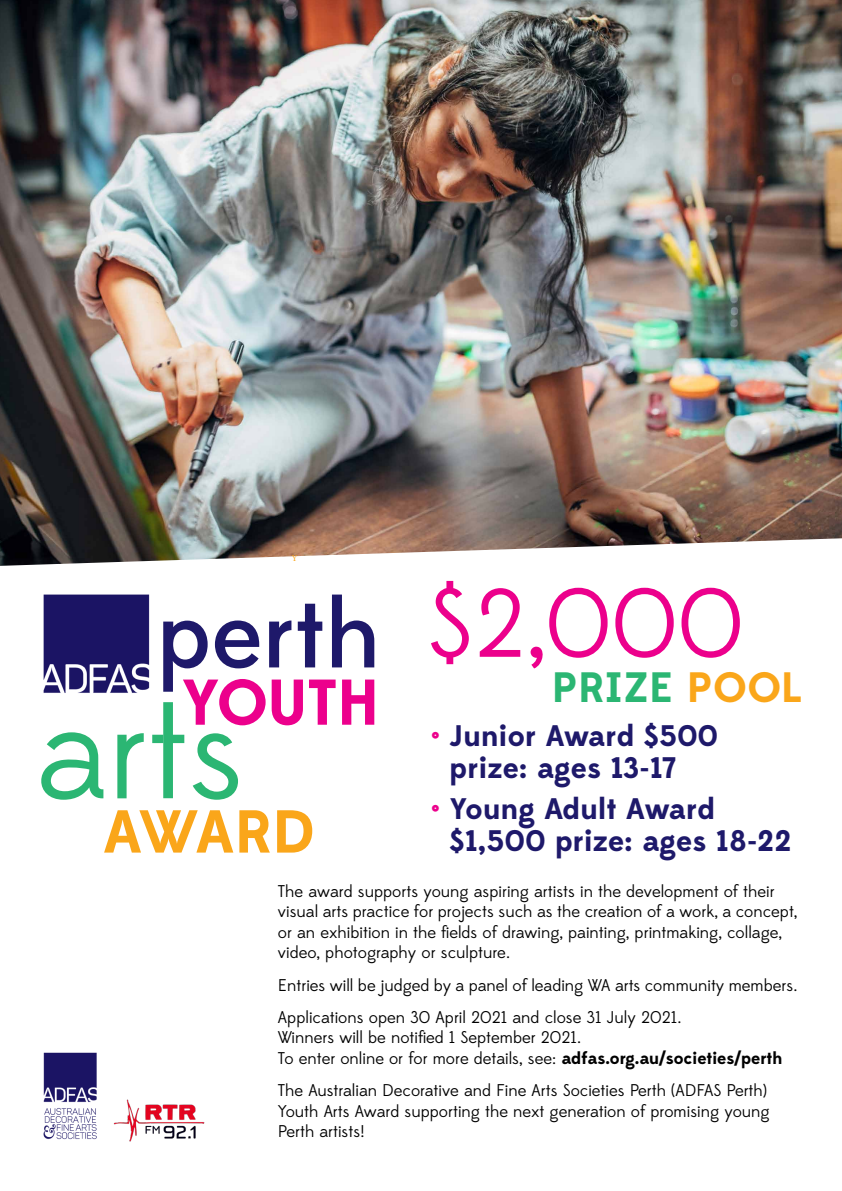
<style>
.page{position:relative;width:842px;height:1191px;background:#fff}
.page>*{position:absolute;margin:0;border:0;box-sizing:border-box;transform-origin:0 0}
.t1{font:97.2px "Edmondsans";color:#ec008c}
.t2{font:700 42.4px "Edmondsans";letter-spacing:.01em;color:#2bb673}
.t3{font:700 29.7px/32.5px "Edmondsans";letter-spacing:.01em;color:#1e196a}
.t4{font:17px/20.4px "Edmondsans";color:#000}
.t5{font:9px "Minion Pro";color:#faa61a}
.s1{color:#faa61a}
.s2{color:#ec008c}
.s3{font-weight:700}
</style>
<div class="page">
<img style="left:0;top:0;width:842px;height:566px">
<svg style="left:104px;top:810px;width:208px;height:42px"></svg>
<svg style="left:41px;top:594px;width:333px;height:205px"></svg>
<img style="left:43px;top:1052px;width:54px;height:88px">
<img style="left:113px;top:1099px;width:92px;height:43px">
<p class="t5" style="left:292px;top:552px;width:7px">Y</p>
<h1 class="t1" style="left:426px;top:568px;width:319px">$2,000</h1>
<h2 class="t2" style="left:552px;top:661px;width:251px">PRIZE <span class="s1">POOL</span></h2>
<h3 class="t3" style="left:450px;top:720px;width:270px;text-indent:-18px"><span class="s2">•</span> Junior Award $500 prize: ages 13-17</h3>
<h3 class="t3" style="left:450px;top:793px;width:343px;text-indent:-18px"><span class="s2">•</span> Young Adult Award $1,500 prize: ages 18-22</h3>
<p class="t4" style="left:278px;top:881px;width:521px">The award supports young aspiring artists in the development of their visual arts practice for projects such as the creation of a work, a concept, or an exhibition in the fields of drawing, painting, printmaking, collage, video, photography or sculpture.</p>
<p class="t4" style="left:278px;top:969px;width:521px;line-height:32.4px">Entries will be judged by a panel of leading WA arts community members.<br>Applications open 30 April 2021 and close 31 July 2021.</p>
<p class="t4" style="left:278px;top:1028px;width:506px">Winners will be notified 1 September 2021.<br>To enter online or for more details, see: <span class="s3">adfas.org.au/societies/perth</span></p>
<p class="t4" style="left:278px;top:1080px;width:493px">The Australian Decorative and Fine Arts Societies Perth (ADFAS Perth)<br>Youth Arts Award supporting the next generation of promising young<br>Perth artists!</p>
</div>
